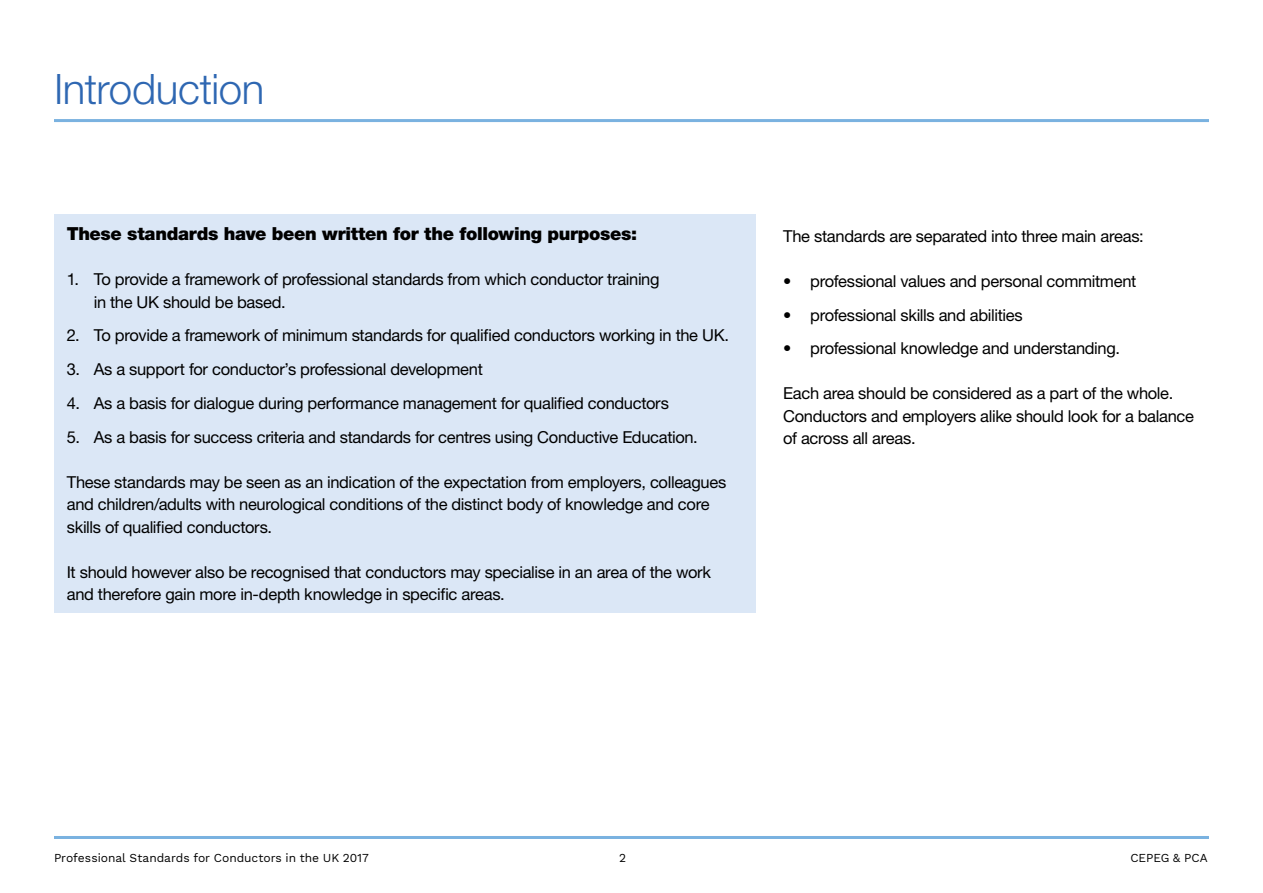
<style>
.page{position:relative;width:1263px;height:893px;background:#fff}
.page>*{position:absolute;margin:0;border:0;box-sizing:border-box;transform-origin:0 0}
.t1{font:300 42px "Helvetica Neue LT Std";letter-spacing:-.005em;color:#2e67b2}
.t2{font:900 18px "Helvetica Neue LT Std";letter-spacing:-.015em;color:#000}
.t3{font:16.5px/22.5px "Helvetica Neue LT Std";letter-spacing:-.02em;color:#000}
.t4{font:12px "Work Sans";letter-spacing:-.005em;color:#000}
</style>
<div class="page">
<div style="left:54px;top:214px;width:702px;height:399px;background:#dbe7f6"></div>
<hr style="left:54px;top:119px;width:1155px;height:3px;background:#7ab2e0">
<hr style="left:54px;top:836px;width:1155px;height:3px;background:#7ab2e0">
<h1 class="t1" style="left:54px;top:64px;width:212px">Introduction</h1>
<p class="t2" style="left:67px;top:223px;width:572px">These standards have been written for the following purposes:</p>
<p class="t3" style="left:94px;top:268px;width:567px;text-indent:-27px">1. To provide a framework of professional standards from which conductor training in the UK should be based.</p>
<p class="t3" style="left:67px;top:324px;width:664px">2. To provide a framework of minimum standards for qualified conductors working in the UK.</p>
<p class="t3" style="left:67px;top:358px;width:418px">3. As a support for conductor’s professional development</p>
<p class="t3" style="left:67px;top:391px;width:604px">4. As a basis for dialogue during performance management for qualified conductors</p>
<p class="t3" style="left:67px;top:425px;width:633px">5. As a basis for success criteria and standards for centres using Conductive Education.</p>
<p class="t3" style="left:67px;top:470px;width:661px">These standards may be seen as an indication of the expectation from employers, colleagues and children/adults with neurological conditions of the distinct body of knowledge and core skills of qualified conductors.</p>
<p class="t3" style="left:67px;top:560px;width:646px">It should however also be recognised that conductors may specialise in an area of the work and therefore gain more in-depth knowledge in specific areas.</p>
<p class="t3" style="left:783px;top:224px;width:362px">The standards are separated into three main areas:</p>
<p class="t3" style="left:783px;top:269px;width:355px">• professional values and personal commitment</p>
<p class="t3" style="left:783px;top:303px;width:241px">• professional skills and abilities</p>
<p class="t3" style="left:783px;top:337px;width:338px">• professional knowledge and understanding.</p>
<p class="t3" style="left:783px;top:382px;width:412px">Each area should be considered as a part of the whole.<br>Conductors and employers alike should look for a balance of across all areas.</p>
<p class="t4" style="left:54px;top:851px;width:316px">Professional Standards for Conductors in the UK 2017</p>
<p class="t4" style="left:619px;top:851px;width:8px">2</p>
<p class="t4" style="left:1130px;top:851px;width:79px">CEPEG &amp; PCA</p>
</div>
